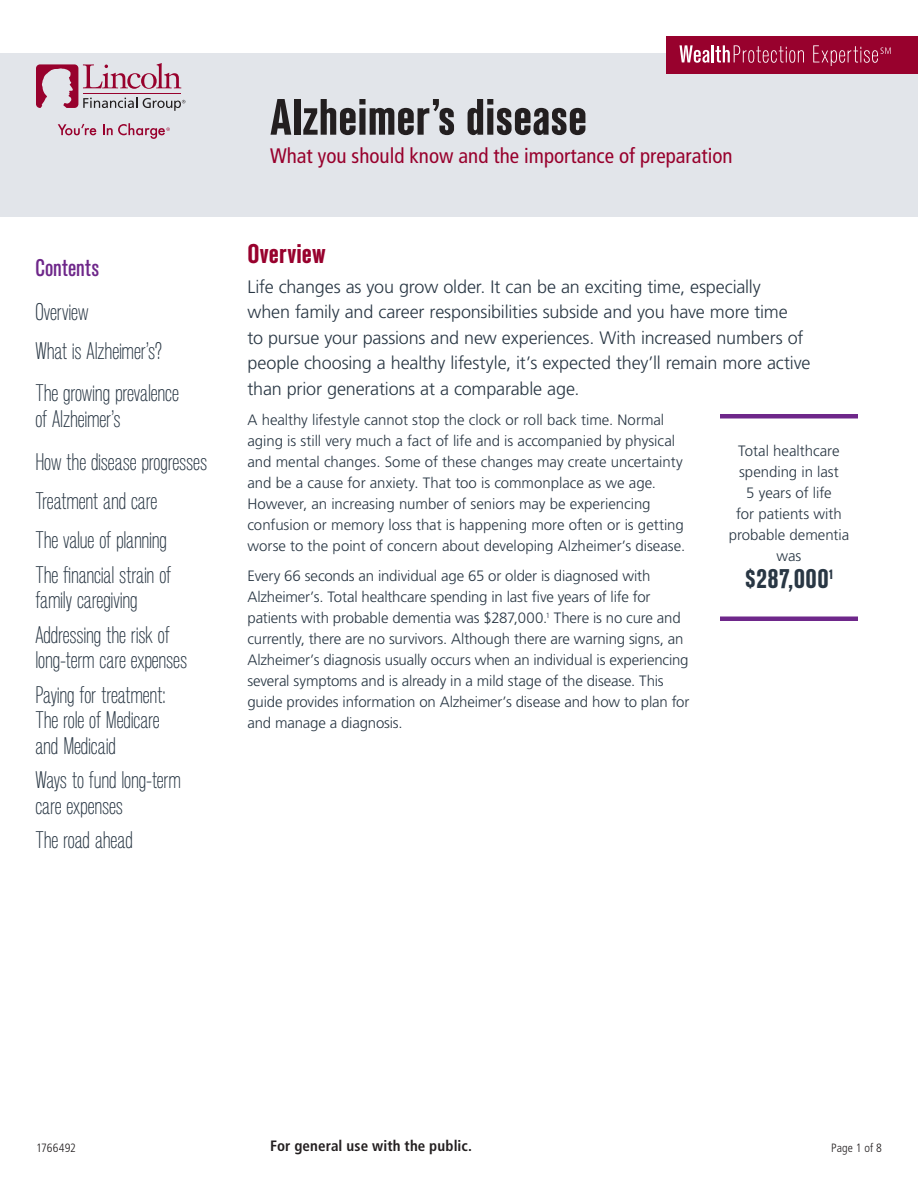
<style>
.page{position:relative;width:918px;height:1188px;background:#fff}
.page>*{position:absolute;margin:0;border:0;box-sizing:border-box;transform-origin:0 0}
.Title_Standard_Cond{font:700 condensed 51px "Standard CT";color:#231f20}
.Body_Main{font:700 condensed 27px "Standard CT";letter-spacing:-.01em;color:#293744}
.FLI_Subhead_1_Standa{font:700 condensed 27px "Standard CT";color:#98012d}
.Body_Main-2{font:300 condensed 24px/25.5px "Standard CT";letter-spacing:-.005em;color:#293744}
.Body_Main-3{font:500 condensed 24px "Standard CT";color:#6e278a}
.B2B_Subtitle_Frutige{font:condensed 21px "Frutiger LT Std";color:#98012d}
.Body_Main-4{font:300 18px/25.5px "Frutiger LT Std";letter-spacing:-.01em;color:#293744}
.Body_Main-5{font:300 15px/21px "Frutiger LT Std";letter-spacing:-.005em;color:#293744}
.t1{font:700 condensed 15px "Frutiger LT Std";letter-spacing:.01em;color:#231f20}
.Page_Numbers_Frutige{font:300 condensed 12px "Frutiger LT Std";letter-spacing:.01em;color:#231f20}
.Codes_Frutiger_Lt_Co{font:300 condensed 12px "Frutiger LT Std";letter-spacing:-.005em;color:#231f20}
</style>
<div class="page">
<div style="left:0;top:53px;width:918px;height:164px;background:#e2e5ea"></div>
<hr style="left:720px;top:414px;width:138px;height:4px;background:#6e278a">
<div style="left:720px;top:616px;width:138px;height:5px;background:#6e278a"></div>
<div style="left:666px;top:36px;width:252px;height:38px;background:#98012d"></div>
<svg style="left:680px;top:45px;width:29px;height:18px"></svg>
<hr style="left:711px;top:45px;width:3px;height:17px;background:#fff">
<svg style="left:715px;top:45px;width:89px;height:18px"></svg>
<svg style="left:813px;top:45px;width:78px;height:21px"></svg>
<svg style="left:58px;top:124px;width:38px;height:11px"></svg>
<svg style="left:36px;top:63px;width:149px;height:48px"></svg>
<svg style="left:103px;top:123px;width:67px;height:16px"></svg>
<p class="Body_Main-3" style="left:35px;top:254px;width:65px">Contents</p>
<p class="Body_Main-2" style="left:35px;top:299px;width:55px">Overview</p>
<p class="Body_Main-2" style="left:35px;top:338px;width:128px">What is Alzheimer’s?</p>
<p class="Body_Main-2" style="left:35px;top:380px;width:145px">The growing prevalence of Alzheimer’s</p>
<p class="Body_Main-2" style="left:35px;top:449px;width:173px">How the disease progresses</p>
<p class="Body_Main-2" style="left:35px;top:488px;width:124px">Treatment and care</p>
<p class="Body_Main-2" style="left:35px;top:527px;width:133px">The value of planning</p>
<p class="Body_Main-2" style="left:35px;top:562px;width:137px">The financial strain of family caregiving</p>
<p class="Body_Main-2" style="left:35px;top:622px;width:153px">Addressing the risk of long-term care expenses</p>
<p class="Body_Main-2" style="left:35px;top:682px;width:132px">Paying for treatment:<br>The role of Medicare and Medicaid</p>
<p class="Body_Main-2" style="left:35px;top:767px;width:147px">Ways to fund long-term care expenses</p>
<p class="Body_Main-2" style="left:35px;top:827px;width:99px">The road ahead</p>
<p class="Title_Standard_Cond" style="left:270px;top:89px;width:319px">Alzheimer’s disease</p>
<p class="B2B_Subtitle_Frutige" style="left:270px;top:144px;width:464px">What you should know and the importance of preparation</p>
<p class="FLI_Subhead_1_Standa" style="left:248px;top:238px;width:80px">Overview</p>
<p class="Body_Main-4" style="left:248px;top:274px;width:565px">Life changes as you grow older. It can be an exciting time, especially<br>when family and career responsibilities subside and you have more time<br>to pursue your passions and new experiences. With increased numbers of people choosing a healthy lifestyle, it’s expected they’ll remain more active than prior generations at a comparable age.</p>
<p class="Body_Main-5" style="left:248px;top:409px;width:439px">A healthy lifestyle cannot stop the clock or roll back time. Normal aging is still very much a fact of life and is accompanied by physical and mental changes. Some of these changes may create uncertainty and be a cause for anxiety. That too is commonplace as we age.<br>However, an increasing number of seniors may be experiencing confusion or memory loss that is happening more often or is getting worse to the point of concern about developing Alzheimer’s disease.</p>
<p class="Body_Main-5" style="left:248px;top:565px;width:444px">Every 66 seconds an individual age 65 or older is diagnosed with Alzheimer’s. Total healthcare spending in last five years of life for patients with probable dementia was $287,000.<sup>1</sup> There is no cure and currently, there are no survivors. Although there are warning signs, an Alzheimer’s diagnosis usually occurs when an individual is experiencing several symptoms and is already in a mild stage of the disease. This guide provides information on Alzheimer’s disease and how to plan for and manage a diagnosis.</p>
<p class="Body_Main-5" style="left:729px;top:441px;width:122px;text-align:center">Total healthcare spending in last<br>5 years of life<br>for patients with probable dementia was</p>
<p class="Body_Main" style="left:745px;top:564px;width:90px">$287,000<sup>1</sup></p>
<p class="t1" style="left:270px;top:1137px;width:204px">For general use with the public.</p>
<p class="Codes_Frutiger_Lt_Co" style="left:36px;top:1141px;width:42px">1766492</p>
<p class="Page_Numbers_Frutige" style="left:831px;top:1141px;width:52px">Page 1 of 8</p>
</div>
